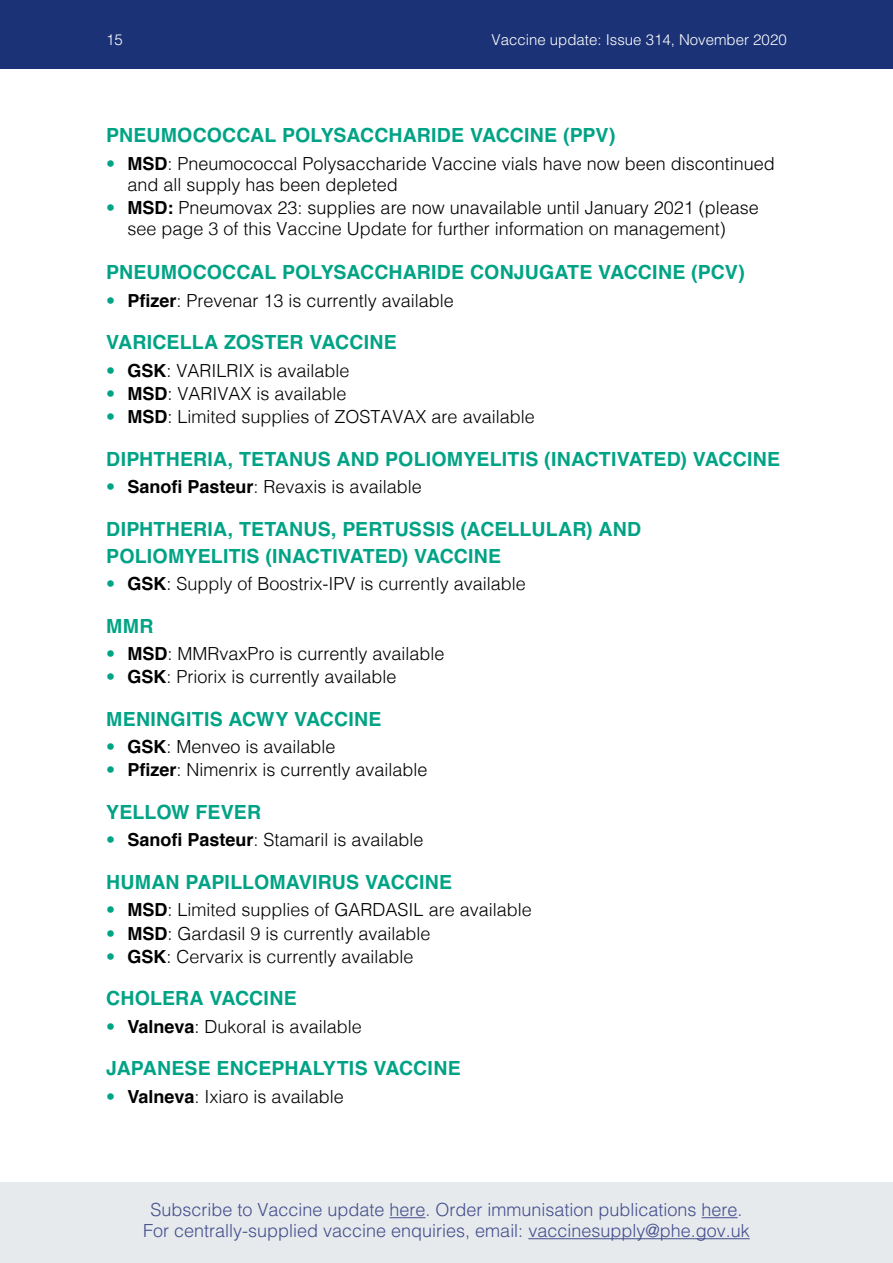
<style>
.page{position:relative;width:893px;height:1263px;background:#fff}
.page>*{position:absolute;margin:0;border:0;box-sizing:border-box;transform-origin:0 0}
.t1{font:700 19.5px/27px "Helvetica";letter-spacing:.01em;color:#00a385}
.t2{font:19.5px "Helvetica Bold 2";letter-spacing:.005em;color:#00a385}
.t3{font:300 18px/21px "Helvetica";color:#000}
.t4{font:18px/21px "Helvetica Light 2";color:#000}
.t5{font:18px/21px "Helvetica Light 2";color:#444f8d;text-align:center}
.t6{font:15px "Helvetica Light 2";color:#fff}
.s1{color:#00a385}
.s2{font-family:"Helvetica";font-weight:700}
.s3{font-family:"Helvetica Light 2";font-weight:400;color:#00a385}
.s4{font-weight:700}
.s5{font-family:"Helvetica Light 2";font-weight:400}
.s6{font-family:"Helvetica Bold 2"}
</style>
<div class="page">
<div style="left:0;top:1182px;width:893px;height:81px;background:#e6eaed"></div>
<div style="left:0;top:0;width:893px;height:68px;background:#1b3276"></div>
<hr style="left:389px;top:1217px;width:36px;height:1px;background:#444f8d">
<hr style="left:702px;top:1217px;width:36px;height:1px;background:#444f8d">
<hr style="left:528px;top:1238px;width:222px;height:1px;background:#444f8d">
<p class="t6" style="left:106px;top:27px;width:18px">15</p>
<p class="t6" style="left:491px;top:27px;width:297px">Vaccine update: Issue 314, November 2020</p>
<h2 class="t1" style="left:106px;top:122px;width:511px">PNEUMOCOCCAL POLYSACCHARIDE VACCINE (PPV)</h2>
<p class="t4" style="left:128px;top:151px;width:649px;text-indent:-21px"><span class="s1">•</span> <span class="s2">MSD</span>: Pneumococcal Polysaccharide Vaccine vials have now been discontinued and all supply has been depleted</p>
<p class="t3" style="left:128px;top:196px;width:633px;text-indent:-21px"><span class="s3">•</span> <span class="s4">MSD:</span> <span class="s5">Pneumovax 23: supplies are now unavailable until January 2021 (please </span>see page 3 of this Vaccine Update for further information on management)</p>
<h2 class="t2" style="left:106px;top:257px;width:640px">PNEUMOCOCCAL POLYSACCHARIDE CONJUGATE VACCINE (PCV)</h2>
<p class="t4" style="left:106px;top:289px;width:349px"><span class="s1">•</span> <span class="s6">Pfizer</span>: Prevenar 13 is currently available</p>
<h2 class="t1" style="left:106px;top:329px;width:292px">VARICELLA ZOSTER VACCINE</h2>
<p class="t3" style="left:106px;top:359px;width:245px"><span class="s3">•</span> <span class="s4">GSK</span>: VARILRIX is available</p>
<p class="t3" style="left:106px;top:382px;width:242px"><span class="s3">•</span> <span class="s4">MSD</span>: VARIVAX is available</p>
<p class="t3" style="left:106px;top:405px;width:430px"><span class="s3">•</span> <span class="s4">MSD</span>: Limited supplies of ZOSTAVAX are available</p>
<h2 class="t1" style="left:106px;top:446px;width:675px">DIPHTHERIA, TETANUS AND POLIOMYELITIS (INACTIVATED) VACCINE</h2>
<p class="t4" style="left:106px;top:475px;width:317px"><span class="s1">•</span> <span class="s6">Sanofi Pasteur</span>: Revaxis is available</p>
<h2 class="t1" style="left:106px;top:516px;width:536px">DIPHTHERIA, TETANUS, PERTUSSIS (ACELLULAR) AND<br>POLIOMYELITIS (INACTIVATED) VACCINE</h2>
<p class="t3" style="left:106px;top:572px;width:421px"><span class="s3">•</span> <span class="s4">GSK</span>: Supply of Boostrix-IPV is currently available</p>
<h2 class="t1" style="left:106px;top:613px;width:49px">MMR</h2>
<p class="t4" style="left:106px;top:642px;width:340px"><span class="s1">•</span> <span class="s2">MSD</span>: MMRvaxPro is currently available</p>
<p class="t4" style="left:106px;top:665px;width:292px"><span class="s1">•</span> <span class="s2">GSK</span>: Priorix is currently available</p>
<h2 class="t1" style="left:106px;top:706px;width:277px">MENINGITIS ACWY VACCINE</h2>
<p class="t4" style="left:106px;top:735px;width:231px"><span class="s1">•</span> <span class="s2">GSK</span>: Menveo is available</p>
<p class="t4" style="left:106px;top:758px;width:323px"><span class="s1">•</span> <span class="s6">Pfizer</span>: Nimenrix is currently available</p>
<h2 class="t1" style="left:106px;top:799px;width:156px">YELLOW FEVER</h2>
<p class="t4" style="left:106px;top:828px;width:319px"><span class="s1">•</span> <span class="s6">Sanofi Pasteur</span>: Stamaril is available</p>
<h2 class="t1" style="left:106px;top:869px;width:347px">HUMAN PAPILLOMAVIRUS VACCINE</h2>
<p class="t3" style="left:106px;top:898px;width:427px"><span class="s3">•</span> <span class="s4">MSD</span>: Limited supplies of GARDASIL are available</p>
<p class="t3" style="left:106px;top:921px;width:326px"><span class="s3">•</span> <span class="s4">MSD</span>: Gardasil 9 is currently available</p>
<p class="t3" style="left:106px;top:944px;width:309px"><span class="s3">•</span> <span class="s4">GSK</span>: Cervarix is currently available</p>
<h2 class="t1" style="left:106px;top:985px;width:192px">CHOLERA VACCINE</h2>
<p class="t3" style="left:106px;top:1014px;width:257px"><span class="s3">•</span> <span class="s4">Valneva</span>: Dukoral is available</p>
<h2 class="t2" style="left:106px;top:1053px;width:356px">JAPANESE ENCEPHALYTIS VACCINE</h2>
<p class="t4" style="left:106px;top:1084px;width:239px"><span class="s1">•</span> <span class="s2">Valneva</span>: Ixiaro is available</p>
<p class="t5" style="left:143px;top:1198px;width:608px">Subscribe to Vaccine update here. Order immunisation publications here.<br>For centrally-supplied vaccine enquiries, email: vaccinesupply@phe.gov.uk</p>
</div>
